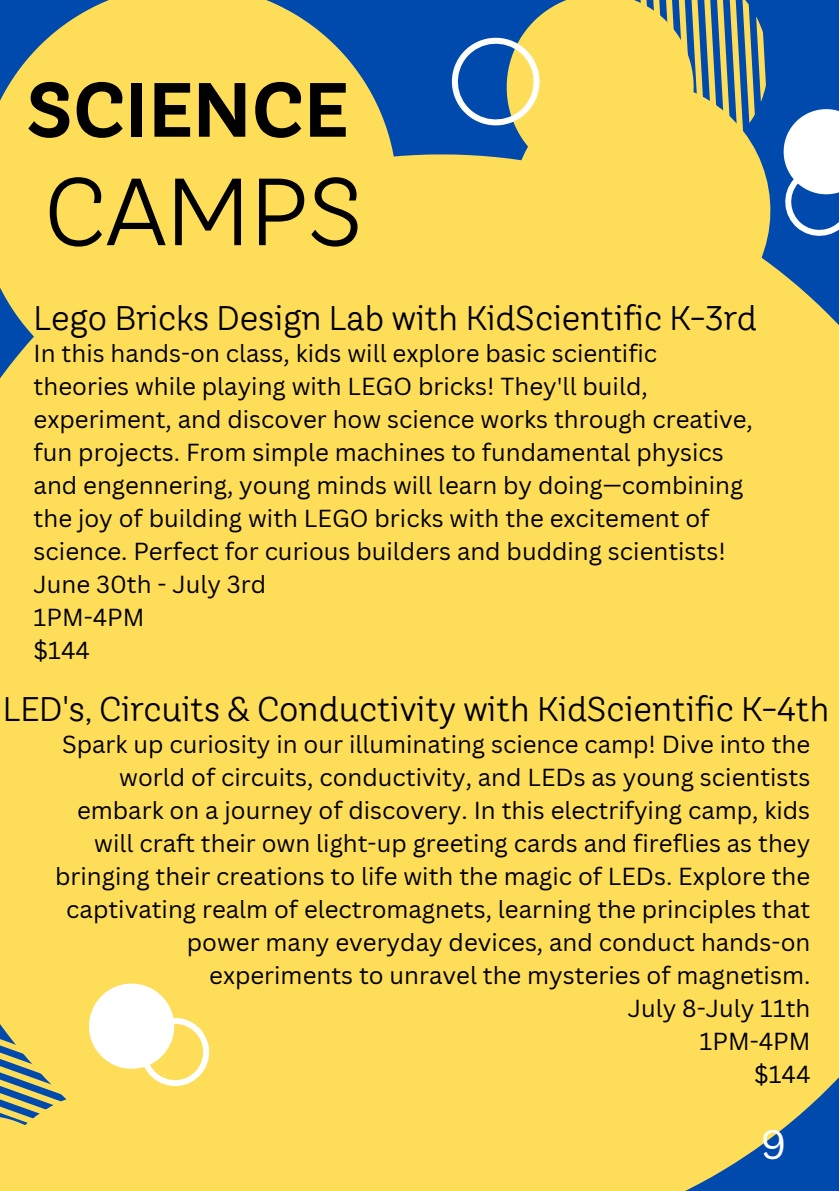
<style>
.page{position:relative;width:839px;height:1191px;background:#fff}
.page>*{position:absolute;margin:0;border:0;box-sizing:border-box;transform-origin:0 0}
.t1{font:95px "TT Hazelnuts";color:#000}
.t2{font:700 76.6px "TT Hazelnuts";color:#000}
.t3{font:40px "Canva Sans";color:#fff}
.t4{font:34px "TT Hazelnuts";color:#000}
.t5{font:24px/33px "Canva Sans";color:#000}
</style>
<div class="page">
<svg style="left:397px;top:0;width:441px;height:154px;background:#83978a"></svg>
<svg style="left:0;top:0;width:397px;height:154px;background:#d0c268"></svg>
<div style="left:0;top:154px;width:838px;height:1037px;background:#fedd59"></div>
<svg style="left:0;top:969px;width:338px;height:222px;background:#f8dc69"></svg>
<p class="t2" style="left:27px;top:62px;width:323px">SCIENCE</p>
<p class="t1" style="left:44px;top:153px;width:320px">CAMPS</p>
<h2 class="t4" style="left:34px;top:297px;width:724px">Lego Bricks Design Lab with KidScientific K-3rd</h2>
<p class="t5" style="left:34px;top:336px;width:720px">In this hands-on class, kids will explore basic scientific theories while playing with LEGO bricks! They'll build, experiment, and discover how science works through creative, fun projects. From simple machines to fundamental physics and engennering, young minds will learn by doing—combining the joy of building with LEGO bricks with the excitement of science. Perfect for curious builders and budding scientists!</p>
<h1 class="t5" style="left:34px;top:567px;width:234px">June 30th - July 3rd</h1>
<h4 class="t5" style="left:34px;top:600px;width:112px">1PM-4PM</h4>
<p class="t5" style="left:34px;top:633px;width:58px">$144</p>
<p class="t4" style="left:3px;top:688px;width:828px">LED's, Circuits &amp; Conductivity with KidScientific K-4th</p>
<p class="t5" style="left:55px;top:727px;width:756px;text-align:right">Spark up curiosity in our illuminating science camp! Dive into the world of circuits, conductivity, and LEDs as young scientists embark on a journey of discovery. In this electrifying camp, kids will craft their own light-up greeting cards and fireflies as they bringing their creations to life with the magic of LEDs. Explore the captivating realm of electromagnets, learning the principles that power many everyday devices, and conduct hands-on experiments to unravel the mysteries of magnetism.</p>
<p class="t5" style="left:627px;top:991px;width:184px">July 8-July 11th</p>
<h4 class="t5" style="left:699px;top:1024px;width:112px">1PM-4PM</h4>
<p class="t5" style="left:754px;top:1057px;width:58px">$144</p>
<h3 class="t3" style="left:760px;top:1116px;width:27px">9</h3>
</div>
